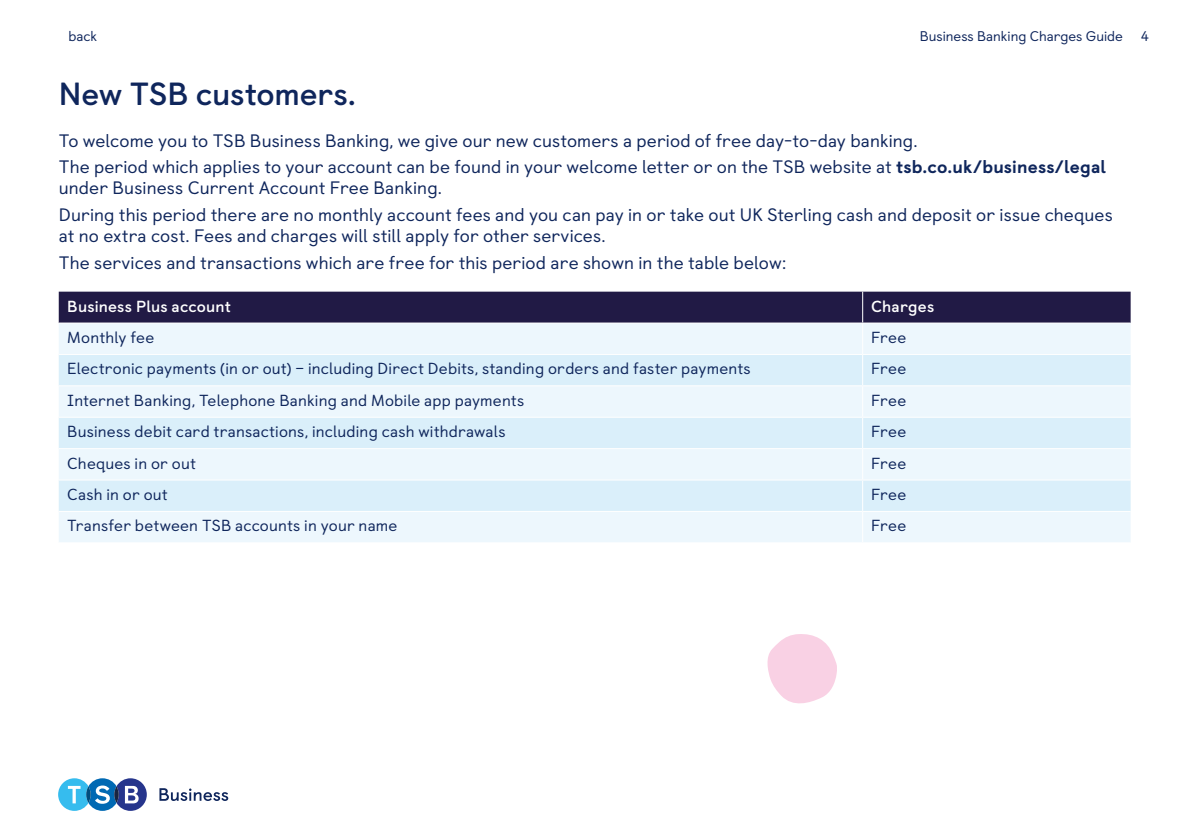
<style>
.page{position:relative;width:1191px;height:840px;background:#fff}
.page>*{position:absolute;margin:0;border:0;box-sizing:border-box;transform-origin:0 0}
.t1{font:700 32px "TSB Castledown";letter-spacing:-.005em;color:#0f265c}
.t2{font:18px/26.6px "TSB Castledown";letter-spacing:.01em;color:#0f265c}
.t3{font:16px "TSB Castledown";letter-spacing:.015em;color:#0f265c}
.t4{font:700 16px "TSB Castledown";letter-spacing:.01em;color:#fff}
.t5{font:14px "TSB Castledown";color:#0f265c}
.s1{font-weight:800}
</style>
<div class="page">
<svg style="left:58px;top:778px;width:89px;height:32px"></svg>
<svg style="left:159px;top:788px;width:69px;height:12px"></svg>
<div style="left:59px;top:291px;width:1071px;height:31px;background:#211a45"></div>
<div style="left:59px;top:324px;width:1071px;height:218px;background:#edf7fd"></div>
<svg style="left:59px;top:355px;width:1071px;height:155px;fill:#daeffa"></svg>
<hr style="left:862px;top:291px;width:1px;height:31px;background:#fff">
<hr style="left:862px;top:323px;width:1px;height:31px;background:#fff">
<hr style="left:59px;top:354px;width:803px;height:1px;background:#fff">
<hr style="left:862px;top:354px;width:268px;height:1px;background:#fff">
<hr style="left:862px;top:355px;width:1px;height:30px;background:#fff">
<hr style="left:59px;top:385px;width:803px;height:1px;background:#fff">
<hr style="left:862px;top:385px;width:268px;height:1px;background:#fff">
<hr style="left:862px;top:386px;width:1px;height:30px;background:#fff">
<hr style="left:59px;top:416px;width:803px;height:1px;background:#fff">
<hr style="left:862px;top:416px;width:268px;height:1px;background:#fff">
<hr style="left:862px;top:417px;width:1px;height:31px;background:#fff">
<hr style="left:59px;top:448px;width:803px;height:1px;background:#fff">
<hr style="left:862px;top:448px;width:268px;height:1px;background:#fff">
<hr style="left:862px;top:449px;width:1px;height:30px;background:#fff">
<hr style="left:59px;top:479px;width:803px;height:1px;background:#fff">
<hr style="left:862px;top:479px;width:268px;height:1px;background:#fff">
<hr style="left:862px;top:480px;width:1px;height:30px;background:#fff">
<hr style="left:59px;top:510px;width:803px;height:1px;background:#fff">
<hr style="left:862px;top:510px;width:268px;height:1px;background:#fff">
<hr style="left:862px;top:511px;width:1px;height:31px;background:#fff">
<svg style="left:767px;top:634px;width:70px;height:70px"></svg>
<p class="t5" style="left:68px;top:28px;width:30px">back</p>
<p class="t5" style="left:920px;top:28px;width:204px">Business Banking Charges Guide</p>
<p class="t5" style="left:1140px;top:28px;width:10px">4</p>
<h1 class="t1" style="left:59px;top:74px;width:299px">New TSB customers.</h1>
<p class="t2" style="left:59px;top:127px;width:1049px">To welcome you to TSB Business Banking, we give our new customers a period of free day-to-day banking.<br>The period which applies to your account can be found in your welcome letter or on the TSB website at <span class="s1">tsb.co.uk/business/legal</span></p>
<p class="t2" style="left:59px;top:175px;width:1055px">under Business Current Account Free Banking.<br>During this period there are no monthly account fees and you can pay in or take out UK Sterling cash and deposit or issue cheques</p>
<p class="t2" style="left:59px;top:222px;width:729px">at no extra cost. Fees and charges will still apply for other services.<br>The services and transactions which are free for this period are shown in the table below:</p>
<p class="t4" style="left:67px;top:296px;width:165px">Business Plus account</p>
<p class="t4" style="left:871px;top:296px;width:65px">Charges</p>
<p class="t3" style="left:67px;top:328px;width:88px">Monthly fee</p>
<p class="t3" style="left:871px;top:328px;width:37px">Free</p>
<p class="t3" style="left:67px;top:359px;width:685px">Electronic payments (in or out) – including Direct Debits, standing orders and faster payments</p>
<p class="t3" style="left:871px;top:359px;width:37px">Free</p>
<p class="t3" style="left:67px;top:390px;width:458px">Internet Banking, Telephone Banking and Mobile app payments</p>
<p class="t3" style="left:871px;top:390px;width:37px">Free</p>
<p class="t3" style="left:67px;top:422px;width:440px">Business debit card transactions, including cash withdrawals</p>
<p class="t3" style="left:871px;top:422px;width:37px">Free</p>
<p class="t3" style="left:67px;top:453px;width:130px">Cheques in or out</p>
<p class="t3" style="left:871px;top:453px;width:37px">Free</p>
<p class="t3" style="left:67px;top:484px;width:102px">Cash in or out</p>
<p class="t3" style="left:871px;top:484px;width:37px">Free</p>
<p class="t3" style="left:67px;top:516px;width:332px">Transfer between TSB accounts in your name</p>
<p class="t3" style="left:871px;top:516px;width:37px">Free</p>
</div>
